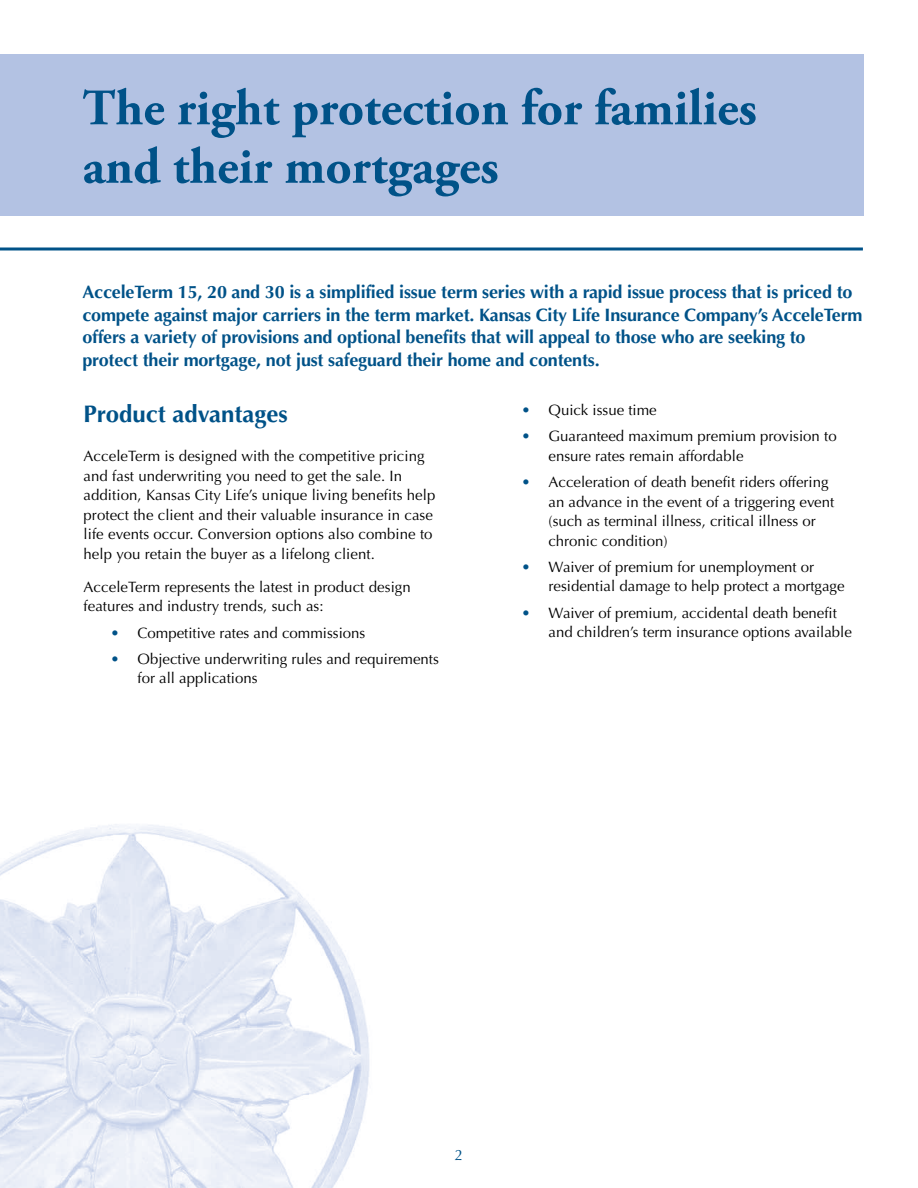
<style>
.page{position:relative;width:918px;height:1188px;background:#fff}
.page>*{position:absolute;margin:0;border:0;box-sizing:border-box;transform-origin:0 0}
.t1{font:700 51px/58.5px "Adobe Garamond Pro";color:#005288}
.t2{font:700 24px "Optima LT Std";color:#005288}
.t3{font:700 18px/22.5px "Optima LT Std";letter-spacing:-.01em;color:#005288}
.t4{font:15px/19.5px "Optima LT Std";color:#000}
.t5{font:15px "Optima LT Std";color:#005288}
.s1{color:#005288}
</style>
<div class="page">
<hr style="left:0;top:248px;width:863px;height:2px;background:#005288">
<div style="left:0;top:54px;width:864px;height:162px;background:#b3c2e3"></div>
<img style="left:0;top:824px;width:370px;height:364px">
<h1 class="t1" style="left:82px;top:80px;width:676px">The right protection for families and their mortgages</h1>
<p class="t3" style="left:82px;top:281px;width:782px">AcceleTerm 15, 20 and 30 is a simplified issue term series with a rapid issue process that is priced to compete against major carriers in the term market. Kansas City Life Insurance Company’s AcceleTerm offers a variety of provisions and optional benefits that will appeal to those who are seeking to protect their mortgage, not just safeguard their home and contents.</p>
<h2 class="t2" style="left:84px;top:400px;width:206px">Product advantages</h2>
<p class="t4" style="left:84px;top:447px;width:353px">AcceleTerm is designed with the competitive pricing and fast underwriting you need to get the sale. In addition, Kansas City Life’s unique living benefits help protect the client and their valuable insurance in case life events occur. Conversion options also combine to help you retain the buyer as a lifelong client.</p>
<p class="t4" style="left:84px;top:577px;width:329px">AcceleTerm represents the latest in product design features and industry trends, such as:</p>
<p class="t4" style="left:111px;top:623px;width:256px"><span class="s1">•</span> Competitive rates and commissions</p>
<p class="t4" style="left:138px;top:649px;width:303px;text-indent:-27px"><span class="s1">•</span> Objective underwriting rules and requirements for all applications</p>
<p class="t4" style="left:522px;top:400px;width:137px"><span class="s1">•</span> Quick issue time</p>
<p class="t4" style="left:549px;top:427px;width:290px;text-indent:-27px"><span class="s1">•</span> Guaranteed maximum premium provision to ensure rates remain affordable</p>
<p class="t4" style="left:549px;top:472px;width:287px;text-indent:-27px"><span class="s1">•</span> Acceleration of death benefit riders offering an advance in the event of a triggering event (such as terminal illness, critical illness or chronic condition)</p>
<p class="t4" style="left:549px;top:557px;width:297px;text-indent:-27px"><span class="s1">•</span> Waiver of premium for unemployment or residential damage to help protect a mortgage</p>
<p class="t4" style="left:549px;top:603px;width:305px;text-indent:-27px"><span class="s1">•</span> Waiver of premium, accidental death benefit and children’s term insurance options available</p>
<p class="t5" style="left:455px;top:1147px;width:10px">2</p>
</div>
